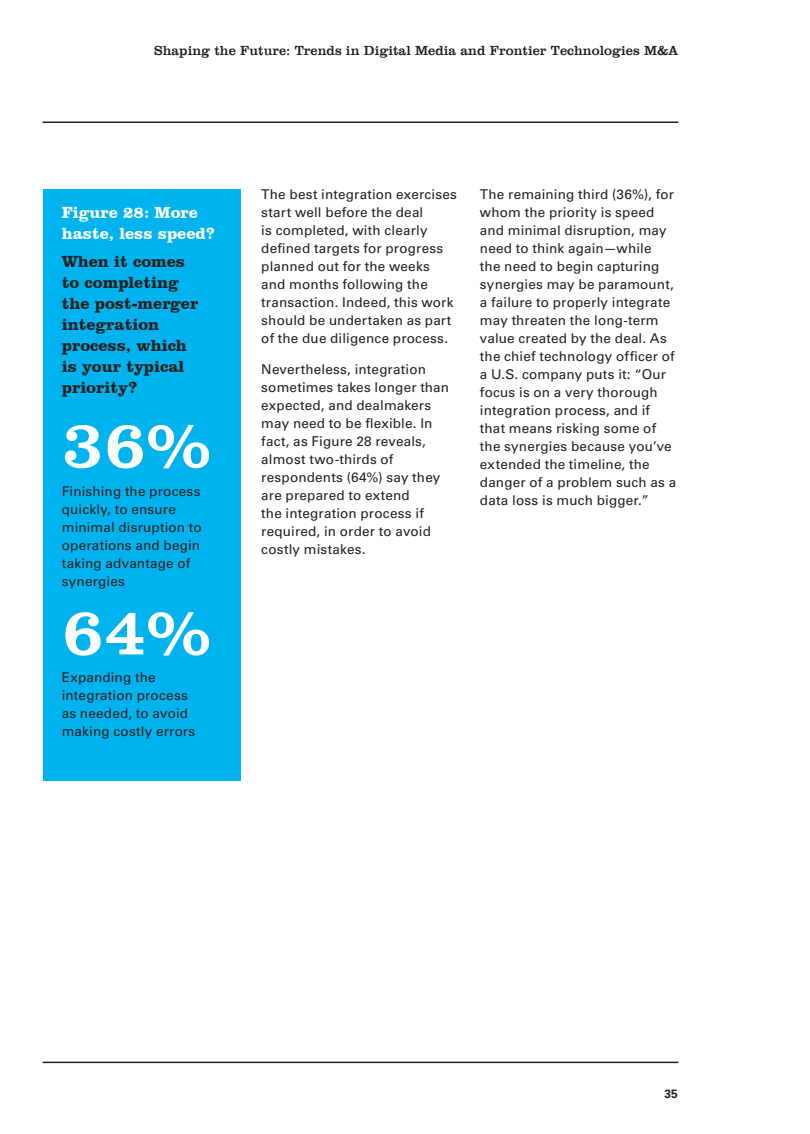
<style>
.page{position:relative;width:810px;height:1134px;background:#fff}
.page>*{position:absolute;margin:0;border:0;box-sizing:border-box;transform-origin:0 0}
.t1{font:67.5px "Clarendon BT";color:#fff}
.t2{font:700 16.5px/21px "Clarendon BT";color:#231f20}
.t3{font:700 16.5px/21px "Clarendon BT";color:#fff}
.t4{font:13.5px/18px "Univers LT Std";letter-spacing:.01em;color:#231f20}
.t5{font:13.5px "Clarendon BT";color:#231f20}
.t6{font:700 12px "Univers LT Std";color:#231f20}
</style>
<div class="page">
<hr style="left:43px;top:1062px;width:635px;height:1px;background:#231f20">
<hr style="left:43px;top:122px;width:635px;height:1px;background:#231f20">
<div style="left:43px;top:189px;width:197px;height:592px;background:#00b3ee"></div>
<p class="t5" style="left:154px;top:42px;width:526px">Shaping the Future: Trends in Digital Media and Frontier Technologies M&amp;A</p>
<p class="t3" style="left:62px;top:201px;width:155px">Figure 28: More haste, less speed?</p>
<p class="t2" style="left:62px;top:250px;width:138px">When it comes to completing the post-merger integration process, which is your typical priority?</p>
<h1 class="t1" style="left:62px;top:402px;width:151px">36%</h1>
<p class="t4" style="left:62px;top:482px;width:141px">Finishing the process quickly, to ensure minimal disruption to operations and begin taking advantage of synergies</p>
<h1 class="t1" style="left:62px;top:589px;width:151px">64%</h1>
<p class="t4" style="left:62px;top:668px;width:135px">Expanding the integration process as needed, to avoid making costly errors</p>
<p class="t4" style="left:261px;top:185px;width:197px">The best integration exercises start well before the deal<br>is completed, with clearly defined targets for progress planned out for the weeks and months following the transaction. Indeed, this work should be undertaken as part of the due diligence process.</p>
<p class="t4" style="left:261px;top:361px;width:189px">Nevertheless, integration sometimes takes longer than expected, and dealmakers may need to be flexible. In fact, as Figure 28 reveals, almost two-thirds of respondents (64%) say they are prepared to extend<br>the integration process if required, in order to avoid costly mistakes.</p>
<p class="t4" style="left:480px;top:185px;width:198px">The remaining third (36%), for whom the priority is speed and minimal disruption, may need to think again—while<br>the need to begin capturing synergies may be paramount, a failure to properly integrate may threaten the long-term value created by the deal. As the chief technology officer of a U.S. company puts it: “Our focus is on a very thorough integration process, and if that means risking some of the synergies because you’ve extended the timeline, the danger of a problem such as a data loss is much bigger.”</p>
<p class="t6" style="left:665px;top:1087px;width:15px">35</p>
</div>
